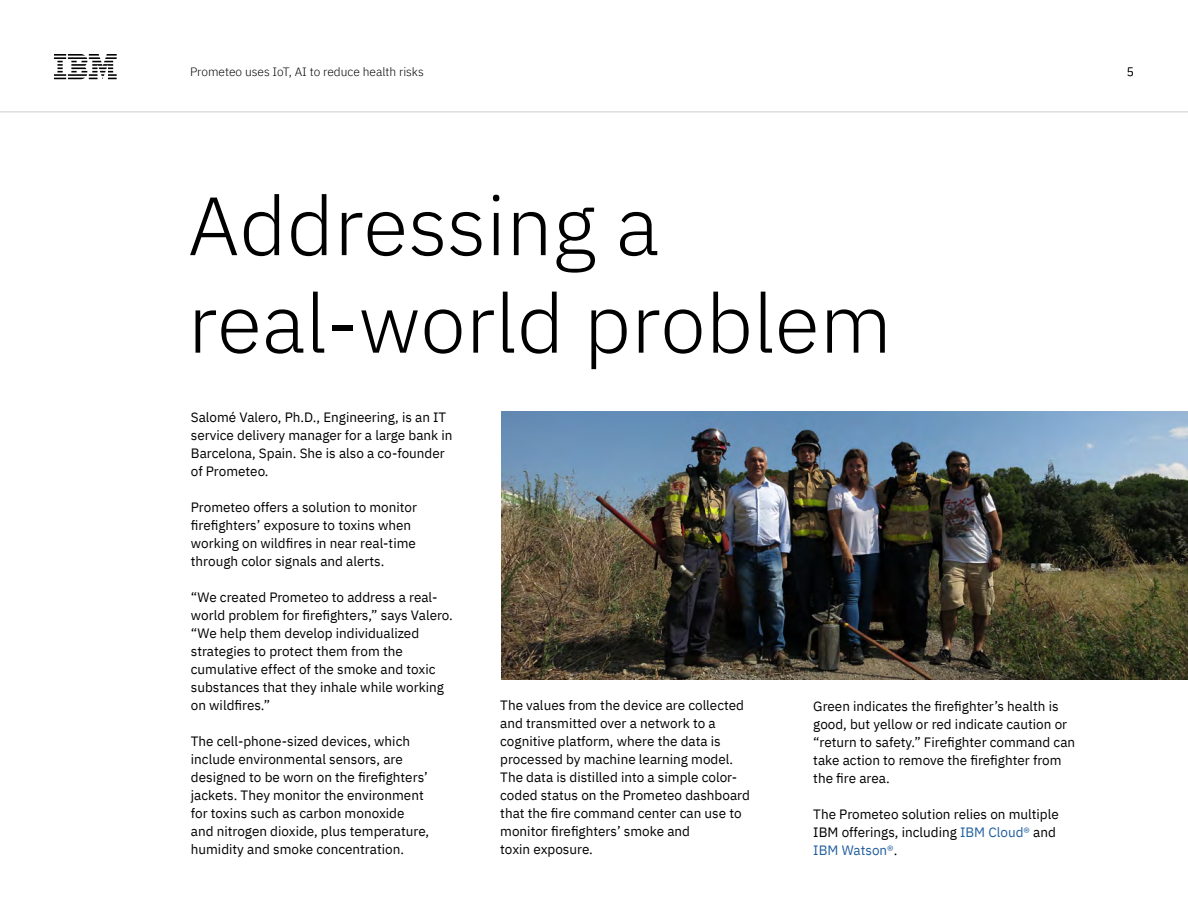
<style>
.page{position:relative;width:1188px;height:918px;background:#fff}
.page>*{position:absolute;margin:0;border:0;box-sizing:border-box;transform-origin:0 0}
.t1{font:300 82.5px/97.5px "IBM Plex Sans";color:#000}
.t2{font:13.5px/18px "IBM Plex Sans";color:#000}
.t3{font:300 12px "IBM Plex Sans";color:#000101}
.s1{color:#215e9e}
</style>
<div class="page">
<hr style="left:0;top:111px;width:1188px;height:2px;background:#dcddde">
<svg style="left:54px;top:54px;width:63px;height:25px"></svg>
<img style="left:501px;top:411px;width:687px;height:268px">
<p class="t3" style="left:190px;top:62px;width:235px">Prometeo uses IoT, AI to reduce health risks</p>
<p class="t3" style="left:1127px;top:63px;width:9px">5</p>
<h1 class="t1" style="left:188px;top:170px;width:706px">Addressing a real-world problem</h1>
<p class="t2" style="left:191px;top:407px;width:263px">Salomé Valero, Ph.D., Engineering, is an IT service delivery manager for a large bank in Barcelona, Spain. She is also a co-founder of Prometeo.</p>
<p class="t2" style="left:191px;top:497px;width:228px">Prometeo offers a solution to monitor firefighters’ exposure to toxins when working on wildfires in near real-time through color signals and alerts.</p>
<p class="t2" style="left:191px;top:587px;width:264px">“We created Prometeo to address a real&shy;world problem for firefighters,” says Valero. “We help them develop individualized strategies to protect them from the cumulative effect of the smoke and toxic substances that they inhale while working on wildfires.”</p>
<p class="t2" style="left:191px;top:731px;width:240px">The cell-phone-sized devices, which include environmental sensors, are designed to be worn on the firefighters’ jackets. They monitor the environment for toxins such as carbon monoxide and nitrogen dioxide, plus temperature, humidity and smoke concentration.</p>
<p class="t2" style="left:500px;top:696px;width:251px">The values from the device are collected and transmitted over a network to a cognitive platform, where the data is processed by machine learning model.<br>The data is distilled into a simple color&shy;coded status on the Prometeo dashboard that the fire command center can use to monitor firefighters’ smoke and<br>toxin exposure.</p>
<p class="t2" style="left:813px;top:696px;width:263px">Green indicates the firefighter’s health is good, but yellow or red indicate caution or “return to safety.” Firefighter command can take action to remove the firefighter from the fire area.</p>
<p class="t2" style="left:813px;top:804px;width:247px">The Prometeo solution relies on multiple<br>IBM offerings, including <span class="s1">IBM Cloud®</span> and<br><span class="s1">IBM Watson®</span>.</p>
</div>
